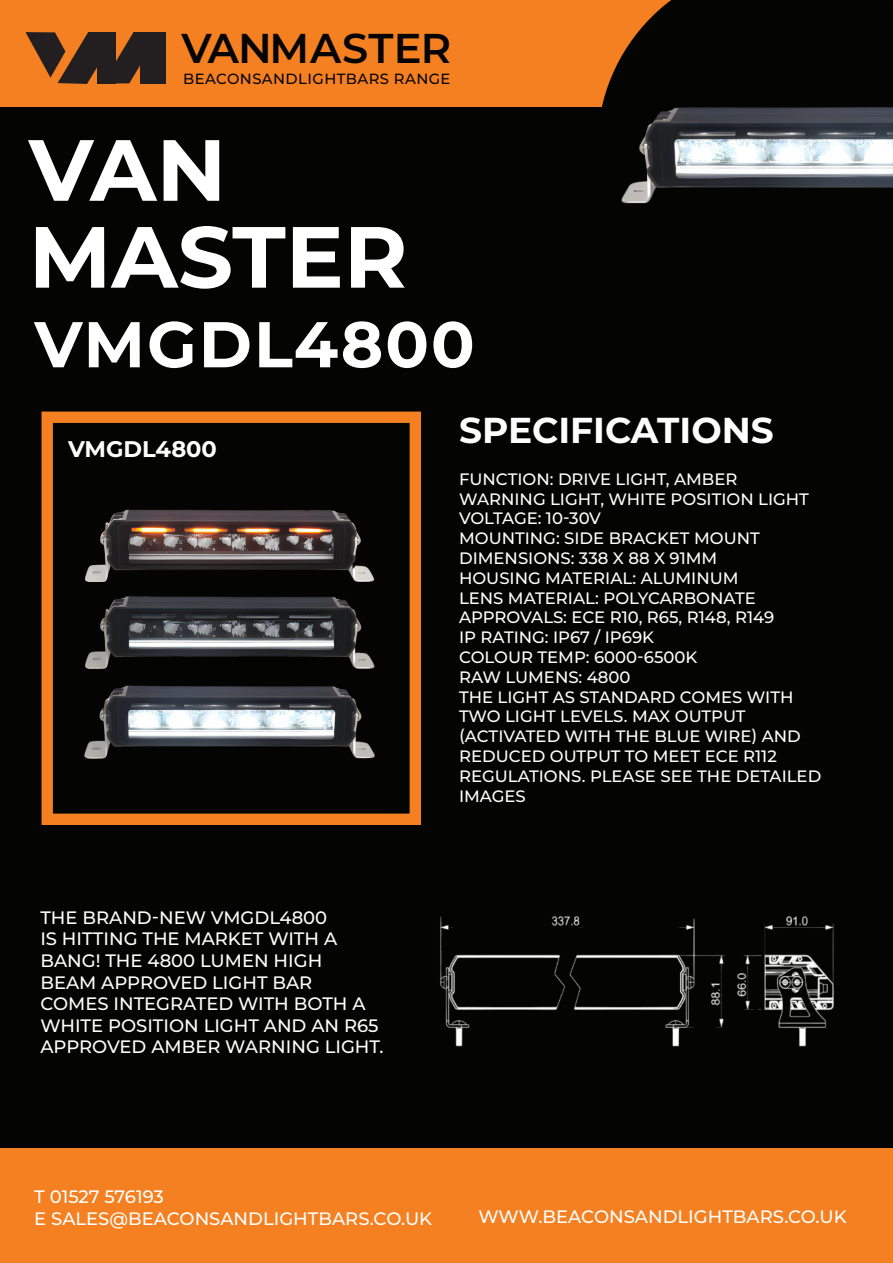
<style>
.page{position:relative;width:893px;height:1263px;background:#040503}
.page>*{position:absolute;margin:0;border:0;box-sizing:border-box;transform-origin:0 0}
.t1{font:700 86.55px "Montserrat";color:#fff}
.t2{font:700 64.5px "Montserrat";letter-spacing:.03em;color:#fff}
.t3{font:600 41.7px "Montserrat";letter-spacing:-.01em;color:#040503}
.t4{font:700 36px "Montserrat";color:#fff}
.t5{font:700 22.65px "Montserrat";color:#fff}
.t6{font:500 18px/21.6px "Montserrat";color:#fff}
.t7{font:500 16.5px/19.8px "Montserrat";color:#fff}
.t8{font:500 14.7px "Montserrat";letter-spacing:.03em;color:#040503}
</style>
<div class="page">
<div style="left:0;top:0;width:893px;height:106px;background:#f58021"></div>
<img style="left:597px;top:0;width:296px;height:204px">
<div style="left:42px;top:412px;width:379px;height:413px;border:11px solid #f58021"></div>
<div style="left:140px;top:33px;width:26px;height:51px;background:#231f20"></div>
<svg style="left:26px;top:32px;width:127px;height:52px"></svg>
<div style="left:0;top:1148px;width:893px;height:115px;background:#f58021"></div>
<img style="left:84px;top:509px;width:291px;height:250px">
<img style="left:440px;top:916px;width:394px;height:131px">
<p class="t3" style="left:182px;top:18px;width:271px">VANMASTER</p>
<p class="t8" style="left:183px;top:68px;width:269px">BEACONSANDLIGHTBARS RANGE</p>
<p class="t1" style="left:29px;top:108px;width:199px">VAN</p>
<p class="t1" style="left:29px;top:195px;width:380px">MASTER</p>
<p class="t2" style="left:34px;top:298px;width:442px">VMGDL4800</p>
<p class="t5" style="left:68px;top:433px;width:150px">VMGDL4800</p>
<p class="t6" style="left:40px;top:906px;width:345px">THE BRAND-NEW VMGDL4800<br>IS HITTING THE MARKET WITH A<br>BANG! THE 4800 LUMEN HIGH<br>BEAM APPROVED LIGHT BAR<br>COMES INTEGRATED WITH BOTH A<br>WHITE POSITION LIGHT AND AN R65<br>APPROVED AMBER WARNING LIGHT.</p>
<p class="t4" style="left:459px;top:404px;width:316px">SPECIFICATIONS</p>
<p class="t7" style="left:459px;top:468px;width:351px">FUNCTION: DRIVE LIGHT, AMBER<br>WARNING LIGHT, WHITE POSITION LIGHT</p>
<p class="t7" style="left:459px;top:508px;width:143px">VOLTAGE: 10-30V</p>
<p class="t7" style="left:459px;top:528px;width:302px">MOUNTING: SIDE BRACKET MOUNT</p>
<p class="t7" style="left:459px;top:547px;width:260px">DIMENSIONS: 338 X 88 X 91MM</p>
<p class="t7" style="left:459px;top:567px;width:281px">HOUSING MATERIAL: ALUMINUM</p>
<p class="t7" style="left:459px;top:587px;width:298px">LENS MATERIAL: POLYCARBONATE</p>
<p class="t7" style="left:459px;top:607px;width:317px">APPROVALS: ECE R10, R65, R148, R149</p>
<p class="t7" style="left:459px;top:627px;width:196px">IP RATING: IP67 / IP69K</p>
<p class="t7" style="left:459px;top:646px;width:240px">COLOUR TEMP: 6000-6500K</p>
<p class="t7" style="left:459px;top:666px;width:173px">RAW LUMENS: 4800</p>
<p class="t7" style="left:459px;top:686px;width:364px">THE LIGHT AS STANDARD COMES WITH<br>TWO LIGHT LEVELS. MAX OUTPUT (ACTIVATED WITH THE BLUE WIRE) AND<br>REDUCED OUTPUT TO MEET ECE R112<br>REGULATIONS. PLEASE SEE THE DETAILED<br>IMAGES</p>
<p class="t6" style="left:34px;top:1185px;width:131px">T 01527 576193</p>
<p class="t6" style="left:34px;top:1207px;width:399px">E SALES@BEACONSANDLIGHTBARS.CO.UK</p>
<p class="t6" style="left:478px;top:1205px;width:370px">WWW.BEACONSANDLIGHTBARS.CO.UK</p>
<p class="t6" style="left:40px;top:1217px;width:306px">BEACONSANDLIGHTBARS.CO.UK</p>
</div>
